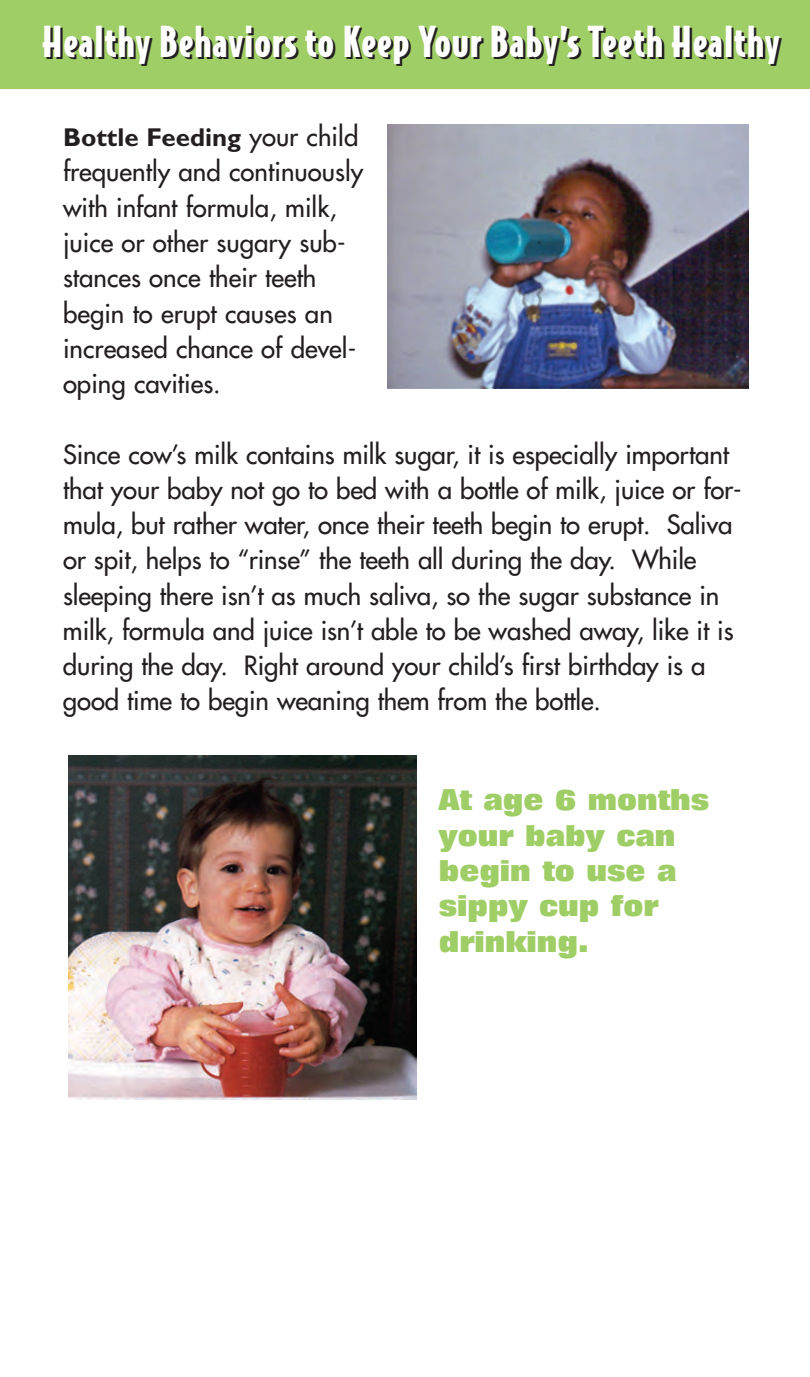
<style>
.page{position:relative;width:810px;height:1377px;background:#fff}
.page>*{position:absolute;margin:0;border:0;box-sizing:border-box;transform-origin:0 0}
.t1{font:900 40.5px "Bodega Sans";letter-spacing:.025em;color:#231f20}
.t2{font:800 29.25px/35.6px "Folio";color:#9fce66}
.t3{font:25.88px/35.3px "Futura";letter-spacing:-.005em;color:#231f20}
.s1{font-family:"Gill Sans";font-weight:700}
</style>
<div class="page">
<div style="left:0;top:0;width:810px;height:89px;background:#9fce66"></div>
<img style="left:388px;top:125px;width:360px;height:263px">
<img style="left:68px;top:756px;width:348px;height:343px">
<h1 class="t1" style="left:45px;top:22px;width:739px">Healthy Behaviors to Keep Your Baby’s Teeth Healthy</h1>
<p class="t3" style="left:63px;top:121px;width:302px"><span class="s1">Bottle Feeding</span> your child frequently and continuously with infant formula, milk, juice or other sugary sub&shy;stances once their teeth begin to erupt causes an increased chance of devel&shy;oping cavities.</p>
<p class="t3" style="left:63px;top:438px;width:680px">Since cow’s milk contains milk sugar, it is especially important that your baby not go to bed with a bottle of milk, juice or for&shy;mula, but rather water, once their teeth begin to erupt. Saliva or spit, helps to “rinse” the teeth all during the day. While sleeping there isn’t as much saliva, so the sugar substance in milk, formula and juice isn’t able to be washed away, like it is during the day. Right around your child’s first birthday is a good time to begin weaning them from the bottle.</p>
<p class="t2" style="left:439px;top:785px;width:272px">At age 6 months your baby can begin to use a sippy cup for drinking.</p>
</div>
